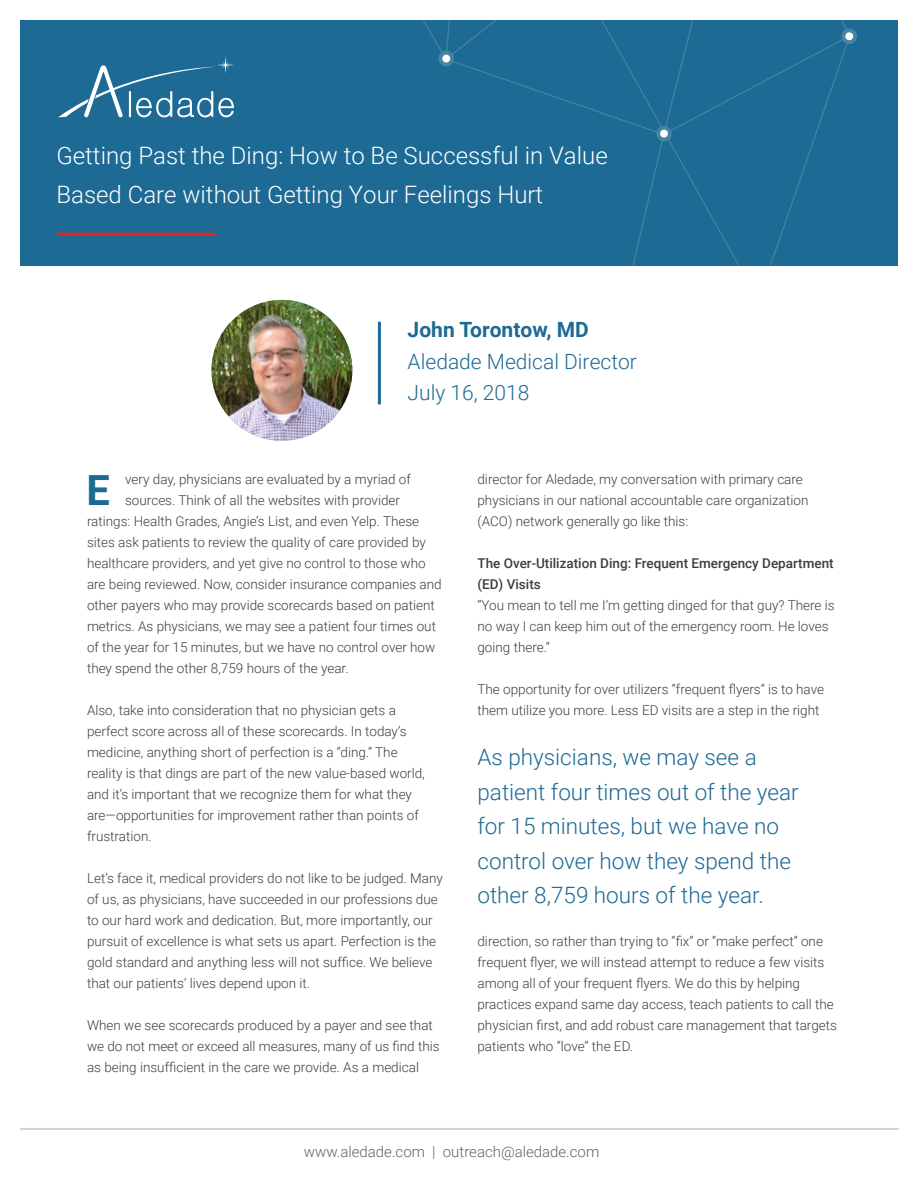
<style>
.page{position:relative;width:918px;height:1188px;background:#fff}
.page>*{position:absolute;margin:0;border:0;box-sizing:border-box;transform-origin:0 0}
.t1{font:700 41.55px "Roboto";color:#1d6a95}
.hed_1{font:300 24px/39.8px "Roboto";color:#fff}
.t2{font:300 22.5px/34.5px "Roboto";color:#1d6a95}
.t3{font:300 21px/31.5px "Roboto";color:#1d6a95}
.t4{font:300 15px "Roboto";color:#636366}
.t5{font:300 13.5px/21px "Roboto";color:#3e3e3f}
.t6{font:500 13.5px/21px "Roboto";color:#3e3e3f}
.s1{font-weight:700}
</style>
<div class="page">
<div style="left:20px;top:20px;width:878px;height:246px;background:#1d6a95"></div>
<svg style="left:58px;top:57px;width:176px;height:60px"></svg>
<img style="left:212px;top:300px;width:140px;height:141px;border-radius:70px">
<hr style="left:378px;top:322px;width:3px;height:82px;background:#1d6a95">
<hr style="left:58px;top:233px;width:158px;height:3px;background:#ed1f25">
<hr style="left:20px;top:1128px;width:879px;height:2px;background:#d1d2d4">
<svg style="left:423px;top:20px;width:424px;height:246px"></svg>
<svg style="left:655px;top:125px;width:18px;height:18px"></svg>
<svg style="left:840px;top:27px;width:17px;height:18px"></svg>
<svg style="left:437px;top:50px;width:18px;height:18px"></svg>
<p class="hed_1" style="left:56px;top:134px;width:553px">Getting Past the Ding: How to Be Successful in Value<br>Based Care without Getting Your Feelings Hurt</p>
<p class="t3" style="left:408px;top:313px;width:231px"><span class="s1">John Torontow, MD<br></span>Aledade Medical Director<br>July 16, 2018</p>
<p class="t5" style="left:125px;top:468px;width:287px">very day, physicians are evaluated by a myriad of</p>
<p class="t5" style="left:125px;top:489px;width:276px">sources. Think of all the websites with provider</p>
<p class="t5" style="left:87px;top:510px;width:334px">ratings: Health Grades, Angie’s List, and even Yelp. These</p>
<p class="t5" style="left:87px;top:531px;width:340px">sites ask patients to review the quality of care provided by</p>
<p class="t5" style="left:87px;top:552px;width:340px">healthcare providers, and yet give no control to those who</p>
<p class="t5" style="left:87px;top:573px;width:356px">are being reviewed. Now, consider insurance companies and</p>
<p class="t5" style="left:87px;top:594px;width:349px">other payers who may provide scorecards based on patient</p>
<p class="t5" style="left:87px;top:615px;width:351px">metrics. As physicians, we may see a patient four times out</p>
<p class="t5" style="left:87px;top:636px;width:350px">of the year for 15 minutes, but we have no control over how</p>
<p class="t5" style="left:87px;top:657px;width:263px">they spend the other 8,759 hours of the year.</p>
<p class="t5" style="left:87px;top:699px;width:339px">Also, take into consideration that no physician gets a perfect score across all of these scorecards. In today’s medicine, anything short of perfection is a “ding.” The reality is that dings are part of the new value-based world, and it’s important that we recognize them for what they are—opportunities for improvement rather than points of frustration.</p>
<p class="t5" style="left:87px;top:867px;width:358px">Let’s face it, medical providers do not like to be judged. Many of us, as physicians, have succeeded in our professions due to our hard work and dedication. But, more importantly, our pursuit of excellence is what sets us apart. Perfection is the gold standard and anything less will not suffice. We believe that our patients’ lives depend upon it.</p>
<p class="t5" style="left:87px;top:1014px;width:354px">When we see scorecards produced by a payer and see that we do not meet or exceed all measures, many of us find this as being insufficient in the care we provide. As a medical</p>
<p class="t1" style="left:86px;top:461px;width:25px">E</p>
<p class="t5" style="left:477px;top:468px;width:332px">director for Aledade, my conversation with primary care physicians in our national accountable care organization (ACO) network generally go like this:</p>
<p class="t6" style="left:477px;top:552px;width:358px">The Over-Utilization Ding: Frequent Emergency Department (ED) Visits</p>
<p class="t5" style="left:477px;top:594px;width:359px">“You mean to tell me I’m getting dinged for that guy? There is no way I can keep him out of the emergency room. He loves going there.”</p>
<p class="t5" style="left:477px;top:678px;width:348px">The opportunity for over utilizers “frequent flyers” is to have them utilize you more. Less ED visits are a step in the right</p>
<p class="t2" style="left:477px;top:739px;width:323px">As physicians, we may see a patient four times out of the year for 15 minutes, but we have no control over how they spend the other 8,759 hours of the year.</p>
<p class="t5" style="left:477px;top:930px;width:361px">direction, so rather than trying to “fix” or “make perfect” one frequent flyer, we will instead attempt to reduce a few visits among all of your frequent flyers. We do this by helping practices expand same day access, teach patients to call the physician first, and add robust care management that targets patients who “love” the ED.</p>
<p class="t4" style="left:304px;top:1141px;width:297px">www.aledade.com | outreach@aledade.com</p>
</div>
